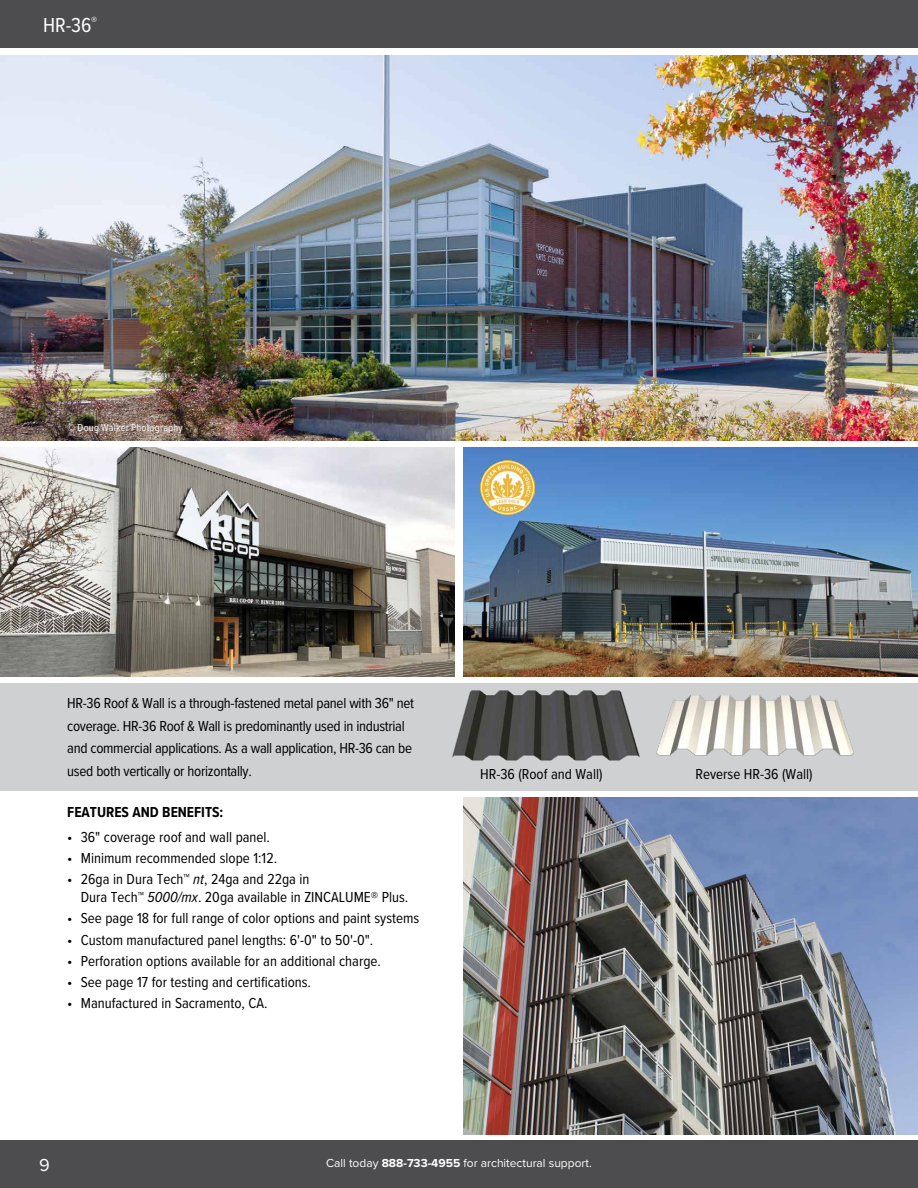
<style>
.page{position:relative;width:918px;height:1188px;background:#fff}
.page>*{position:absolute;margin:0;border:0;box-sizing:border-box;transform-origin:0 0}
.t1{font:21px "Proxima Nova Cond";color:#fff}
.t2{font:18px "Proxima Nova";color:#fff}
.Square_Bullets{font:15px/18px "Proxima Nova Cond";color:#000}
.Square_Bullets-2{font:15px/22.5px "Proxima Nova Cond";letter-spacing:-.02em;color:#000}
.Square_Bullets-3{font:700 15px "Proxima Nova Cond";color:#000}
.t3{font:12px "Proxima Nova";color:#fff}
.t4{font:10.5px "Proxima Nova Cond";letter-spacing:.02em;color:#fff}
.s1{font-style:italic}
.s2{font-weight:700}
</style>
<div class="page">
<div style="left:0;top:683px;width:918px;height:108px;background:#cfd0d2"></div>
<img style="left:0;top:55px;width:918px;height:386px">
<div style="left:0;top:0;width:918px;height:47px;background:#4d4d4f"></div>
<div style="left:0;top:1141px;width:918px;height:47px;background:#4d4d4f"></div>
<img style="left:0;top:447px;width:455px;height:230px">
<img style="left:463px;top:447px;width:455px;height:230px">
<img style="left:464px;top:797px;width:454px;height:338px">
<img style="left:656px;top:695px;width:198px;height:61px">
<img style="left:452px;top:690px;width:188px;height:71px">
<img style="left:481px;top:460px;width:54px;height:54px">
<p class="t1" style="left:43px;top:9px;width:55px">HR-36<sup>®</sup></p>
<p class="t4" style="left:67px;top:420px;width:117px">© Doug Walker Photography</p>
<p class="Square_Bullets-2" style="left:67px;top:691px;width:348px">HR-36 Roof &amp; Wall is a through-fastened metal panel with 36" net coverage. HR-36 Roof &amp; Wall is predominantly used in industrial and commercial applications. As a wall application, HR-36 can be used both vertically or horizontally.</p>
<p class="Square_Bullets-3" style="left:67px;top:801px;width:158px">FEATURES AND BENEFITS:</p>
<p class="Square_Bullets" style="left:67px;top:827px;width:204px">• 36" coverage roof and wall panel.</p>
<p class="Square_Bullets" style="left:67px;top:848px;width:211px">• Minimum recommended slope 1:12.</p>
<p class="Square_Bullets" style="left:81px;top:869px;width:329px;text-indent:-14px">• 26ga in Dura Tech™ <span class="s1">nt</span>, 24ga and 22ga in<br>Dura Tech™ <span class="s1">5000/mx</span>. 20ga available in ZINCALUME® Plus.</p>
<p class="Square_Bullets" style="left:67px;top:909px;width:354px">• See page 18 for full range of color options and paint systems</p>
<p class="Square_Bullets" style="left:67px;top:930px;width:308px">• Custom manufactured panel lengths: 6'-0" to 50'-0".</p>
<p class="Square_Bullets" style="left:67px;top:951px;width:315px">• Perforation options available for an additional charge.</p>
<p class="Square_Bullets" style="left:67px;top:972px;width:245px">• See page 17 for testing and certifications.</p>
<p class="Square_Bullets" style="left:67px;top:994px;width:202px">• Manufactured in Sacramento, CA.</p>
<p class="Square_Bullets" style="left:480px;top:764px;width:124px">HR-36 (Roof and Wall)</p>
<p class="Square_Bullets" style="left:695px;top:764px;width:119px">Reverse HR-36 (Wall)</p>
<p class="t2" style="left:39px;top:1151px;width:12px">9</p>
<p class="t3" style="left:326px;top:1154px;width:267px">Call today <span class="s2">888-733-4955</span> for architectural support.</p>
</div>
